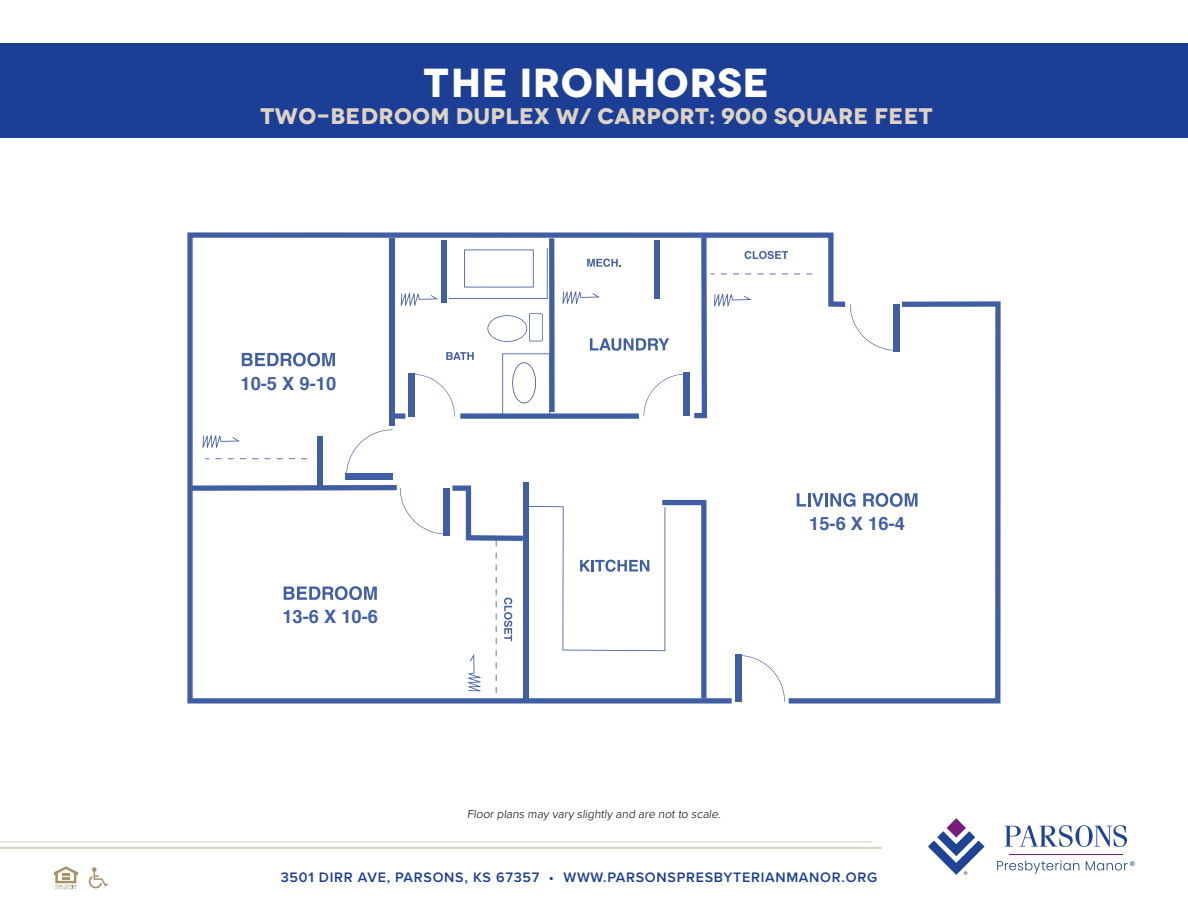
<style>
.page{position:relative;width:1188px;height:918px;background:#fff}
.page>*{position:absolute;margin:0;border:0;box-sizing:border-box;transform-origin:0 0}
.t1{font:700 40.5px "Novecentowide";letter-spacing:.01em;color:#fff}
.t2{font:700 22.5px "Novecentowide";letter-spacing:.01em;color:#ddd4c6}
.t3{font:700 18.3px "Helvetica";color:#204292}
.t4{font:600 14.25px "Proxima Nova";letter-spacing:.05em;color:#1c3e94}
.t5{font:300 12px "Proxima Nova";color:#000}
</style>
<div class="page">
<div style="left:0;top:43px;width:1188px;height:95px;background:#1c3e94"></div>
<svg style="left:54px;top:866px;width:24px;height:23px"></svg>
<svg style="left:89px;top:867px;width:19px;height:21px"></svg>
<hr style="left:0;top:841px;width:872px;height:1px;background:#a8996e">
<hr style="left:0;top:847px;width:882px;height:2px;background:#a8996e">
<hr style="left:1009px;top:854px;width:114px;height:1px;background:#781d7d">
<svg style="left:997px;top:860px;width:82px;height:14px"></svg>
<svg style="left:1086px;top:861px;width:49px;height:9px"></svg>
<svg style="left:928px;top:818px;width:57px;height:57px"></svg>
<svg style="left:1005px;top:825px;width:122px;height:22px"></svg>
<svg style="left:845px;top:301px;width:156px;height:403px"></svg>
<svg style="left:187px;top:232px;width:658px;height:472px"></svg>
<div style="left:523px;top:482px;width:6px;height:219px;background:#425ea2"></div>
<svg style="left:529px;top:500px;width:178px;height:198px"></svg>
<div style="left:460px;top:413px;width:179px;height:6px;background:#425ea2"></div>
<div style="left:392px;top:413px;width:13px;height:6px;background:#425ea2"></div>
<div style="left:549px;top:238px;width:6px;height:174px;background:#425ea2"></div>
<div style="left:389px;top:238px;width:6px;height:187px;background:#425ea2"></div>
<div style="left:318px;top:436px;width:5px;height:51px;background:#425ea2"></div>
<div style="left:442px;top:240px;width:5px;height:63px;background:#425ea2"></div>
<div style="left:654px;top:240px;width:6px;height:59px;background:#425ea2"></div>
<svg style="left:346px;top:429px;width:47px;height:44px"></svg>
<div style="left:345px;top:473px;width:48px;height:7px;background:#425ea2"></div>
<svg style="left:644px;top:374px;width:39px;height:42px"></svg>
<div style="left:683px;top:373px;width:7px;height:43px;background:#425ea2"></div>
<svg style="left:190px;top:485px;width:256px;height:49px"></svg>
<div style="left:443px;top:488px;width:7px;height:48px;background:#425ea2"></div>
<svg style="left:850px;top:304px;width:43px;height:47px"></svg>
<div style="left:893px;top:304px;width:7px;height:48px;background:#425ea2"></div>
<svg style="left:741px;top:655px;width:44px;height:47px"></svg>
<div style="left:735px;top:654px;width:6px;height:48px;background:#425ea2"></div>
<svg style="left:502px;top:353px;width:48px;height:61px"></svg>
<svg style="left:415px;top:374px;width:40px;height:43px"></svg>
<div style="left:409px;top:373px;width:6px;height:44px;background:#425ea2"></div>
<svg style="left:452px;top:486px;width:71px;height:60px"></svg>
<svg style="left:468px;top:654px;width:13px;height:37px"></svg>
<svg style="left:203px;top:435px;width:37px;height:13px"></svg>
<svg style="left:563px;top:291px;width:37px;height:13px"></svg>
<svg style="left:590px;top:338px;width:79px;height:13px"></svg>
<svg style="left:694px;top:237px;width:94px;height:181px"></svg>
<svg style="left:401px;top:293px;width:37px;height:13px"></svg>
<h1 class="t1" style="left:424px;top:58px;width:347px">THE IRONHORSE</h1>
<h2 class="t2" style="left:261px;top:102px;width:674px">TWO-BEDROOM DUPLEX W/ CARPORT: 900 SQUARE FEET</h2>
<p class="t3" style="left:240px;top:369px;width:97px">10-5 X 9-10</p>
<p class="t3" style="left:282px;top:602px;width:97px">13-6 X 10-6</p>
<p class="t3" style="left:809px;top:509px;width:97px">15-6 X 16-4</p>
<p class="t5" style="left:467px;top:805px;width:257px">Floor plans may vary slightly and are not to scale.</p>
<p class="t4" style="left:281px;top:866px;width:598px">3501 DIRR AVE, PARSONS, KS 67357 • WWW.PARSONSPRESBYTERIANMANOR.ORG</p>
</div>
